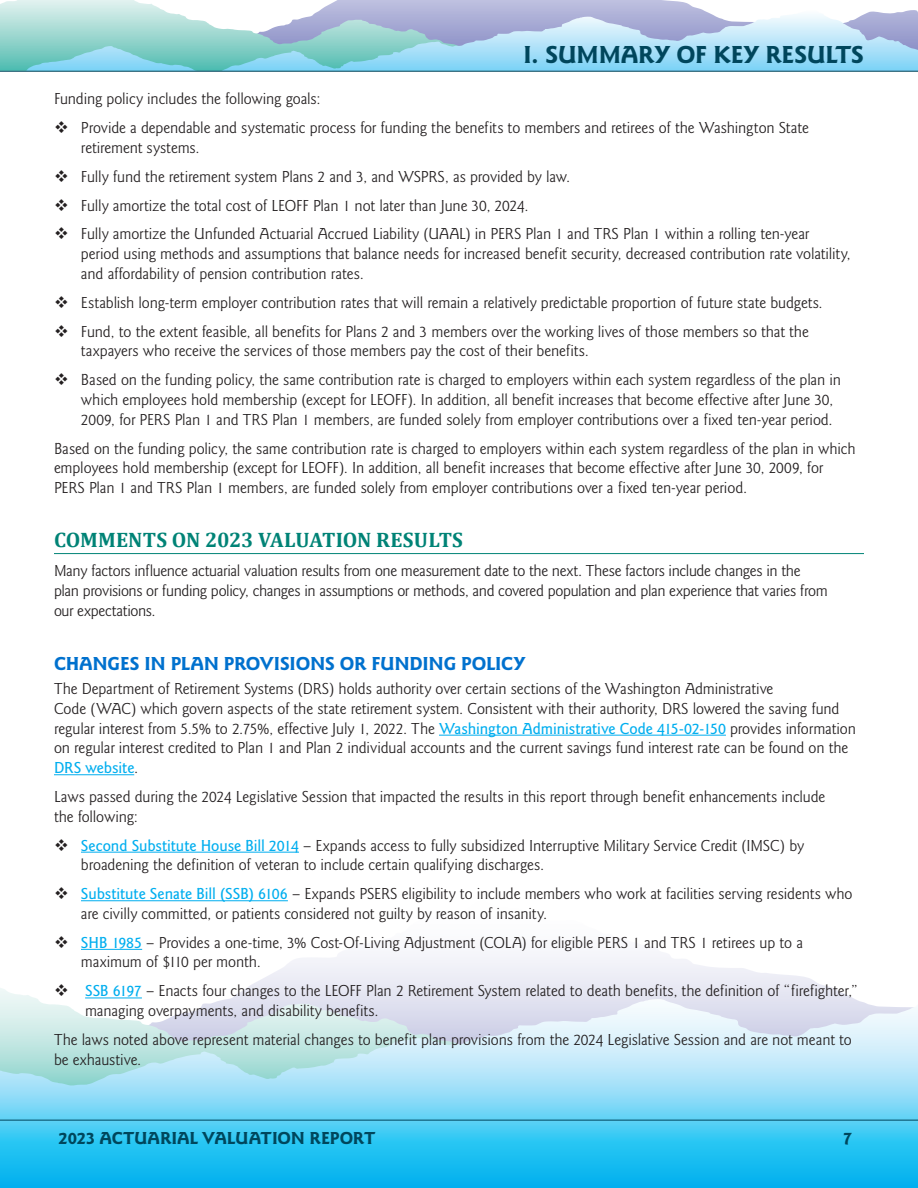
<style>
.page{position:relative;width:918px;height:1188px;background:#fff}
.page>*{position:absolute;margin:0;border:0;box-sizing:border-box;transform-origin:0 0}
.t1{font:700 25.5px "Goudy Sans Std";color:#00465c}
.t2{font:700 21px "Cambria";letter-spacing:-.005em;color:#008376}
.t3{font:700 19.5px "Goudy Sans Std";letter-spacing:-.01em;color:#0071ce}
.t4{font:700 18px "Goudy Sans Std";letter-spacing:-.01em;color:#00465c}
.t5{font:16.5px/19.8px "Goudy Sans Std";letter-spacing:-.005em;color:#231f20}
.s1{font-weight:500;color:#00aeef}
</style>
<div class="page">
<svg style="left:516px;top:0;width:402px;height:71px"></svg>
<svg style="left:0;top:0;width:516px;height:71px"></svg>
<svg style="left:575px;top:10px;width:237px;height:31px"></svg>
<svg style="left:0;top:901px;width:918px;height:287px"></svg>
<svg style="left:0;top:1004px;width:758px;height:184px"></svg>
<svg style="left:262px;top:999px;width:393px;height:81px"></svg>
<hr style="left:0;top:71px;width:918px;height:1px;background:#00465c">
<hr style="left:0;top:1120px;width:918px;height:1px;background:#00465c">
<hr style="left:54px;top:553px;width:810px;height:1px;background:#008376">
<hr style="left:439px;top:735px;width:287px;height:1px;background:#00aeef">
<hr style="left:54px;top:774px;width:80px;height:1px;background:#00aeef">
<hr style="left:81px;top:852px;width:218px;height:1px;background:#00aeef">
<hr style="left:81px;top:900px;width:207px;height:1px;background:#00aeef">
<hr style="left:81px;top:949px;width:61px;height:1px;background:#00aeef">
<hr style="left:85px;top:998px;width:57px;height:1px;background:#00aeef">
<svg style="left:55px;top:936px;width:12px;height:12px"></svg>
<svg style="left:55px;top:984px;width:12px;height:12px"></svg>
<h1 class="t1" style="left:523px;top:40px;width:115px">I. SUMMARY</h1>
<h1 class="t1" style="left:676px;top:40px;width:54px">OF KEY</h1>
<h1 class="t1" style="left:765px;top:40px;width:31px">RESULTS</h1>
<p class="t5" style="left:81px;top:85px;width:729px;line-height:28.8px;text-indent:-27px">Funding policy includes the following goals:<br>Provide a dependable and systematic process for funding the benefits to members and retirees of the Washington State</p>
<p class="t5" style="left:81px;top:133px;width:730px;line-height:28.8px">retirement systems.<br>Fully fund the retirement system Plans 2 and 3, and WSPRS, as provided by law.<br>Fully amortize the total cost of LEOFF Plan 1 not later than June 30, 2024.<br>Fully amortize the Unfunded Actuarial Accrued Liability (UAAL) in PERS Plan 1 and TRS Plan 1 within a rolling ten-year</p>
<p class="t5" style="left:81px;top:244px;width:771px">period using methods and assumptions that balance needs for increased benefit security, decreased contribution rate volatility, and affordability of pension contribution rates.</p>
<p class="t5" style="left:81px;top:288px;width:743px;line-height:28.8px">Establish long-term employer contribution rates that will remain a relatively predictable proportion of future state budgets.<br>Fund, to the extent feasible, all benefits for Plans 2 and 3 members over the working lives of those members so that the</p>
<p class="t5" style="left:81px;top:337px;width:762px;line-height:28.8px">taxpayers who receive the services of those members pay the cost of their benefits.<br>Based on the funding policy, the same contribution rate is charged to employers within each system regardless of the plan in</p>
<p class="t5" style="left:81px;top:390px;width:754px">which employees hold membership (except for LEOFF). In addition, all benefit increases that become effective after June 30,<br>2009, for PERS Plan 1 and TRS Plan 1 members, are funded solely from employer contributions over a fixed ten-year period.</p>
<p class="t5" style="left:54px;top:439px;width:803px">Based on the funding policy, the same contribution rate is charged to employers within each system regardless of the plan in which employees hold membership (except for LEOFF). In addition, all benefit increases that become effective after June 30, 2009, for<br>PERS Plan 1 and TRS Plan 1 members, are funded solely from employer contributions over a fixed ten-year period.</p>
<p class="t2" style="left:54px;top:525px;width:411px">COMMENTS ON 2023 VALUATION RESULTS</p>
<p class="t5" style="left:54px;top:561px;width:775px">Many factors influence actuarial valuation results from one measurement date to the next. These factors include changes in the plan provisions or funding policy, changes in assumptions or methods, and covered population and plan experience that varies from our expectations.</p>
<p class="t3" style="left:54px;top:652px;width:473px">CHANGES IN PLAN PROVISIONS OR FUNDING POLICY</p>
<p class="t5" style="left:54px;top:679px;width:803px">The Department of Retirement Systems (DRS) holds authority over certain sections of the Washington Administrative<br>Code (WAC) which govern aspects of the state retirement system. Consistent with their authority, DRS lowered the saving fund regular interest from 5.5% to 2.75%, effective July 1, 2022. The <span class="s1">Washington Administrative Code 415-02-150</span> provides information on regular interest credited to Plan 1 and Plan 2 individual accounts and the current savings fund interest rate can be found on the <span class="s1">DRS website</span>.</p>
<p class="t5" style="left:54px;top:787px;width:773px">Laws passed during the 2024 Legislative Session that impacted the results in this report through benefit enhancements include the following:</p>
<p class="t5" style="left:81px;top:836px;width:725px"><span class="s1">Second Substitute House Bill 2014</span> – Expands access to fully subsidized Interruptive Military Service Credit (IMSC) by broadening the definition of veteran to include certain qualifying discharges.</p>
<p class="t5" style="left:81px;top:884px;width:773px"><span class="s1">Substitute Senate Bill (SSB) 6106</span> – Expands PSERS eligibility to include members who work at facilities serving residents who are civilly committed, or patients considered not guilty by reason of insanity.</p>
<p class="t5" style="left:81px;top:933px;width:724px"><span class="s1">SHB 1985</span> – Provides a one-time, 3% Cost-Of-Living Adjustment (COLA) for eligible PERS 1 and TRS 1 retirees up to a maximum of $110 per month.</p>
<p class="t5" style="left:85px;top:981px;width:774px"><span class="s1">SSB 6197</span> – Enacts four changes to the LEOFF Plan 2 Retirement System related to death benefits, the definition of “firefighter,” managing overpayments, and disability benefits.</p>
<p class="t5" style="left:54px;top:1030px;width:799px">The laws noted above represent material changes to benefit plan provisions from the 2024 Legislative Session and are not meant to be exhaustive.</p>
<p class="t4" style="left:58px;top:1128px;width:318px">2023 ACTUARIAL VALUATION REPORT</p>
<p class="t4" style="left:843px;top:1128px;width:11px">7</p>
</div>
